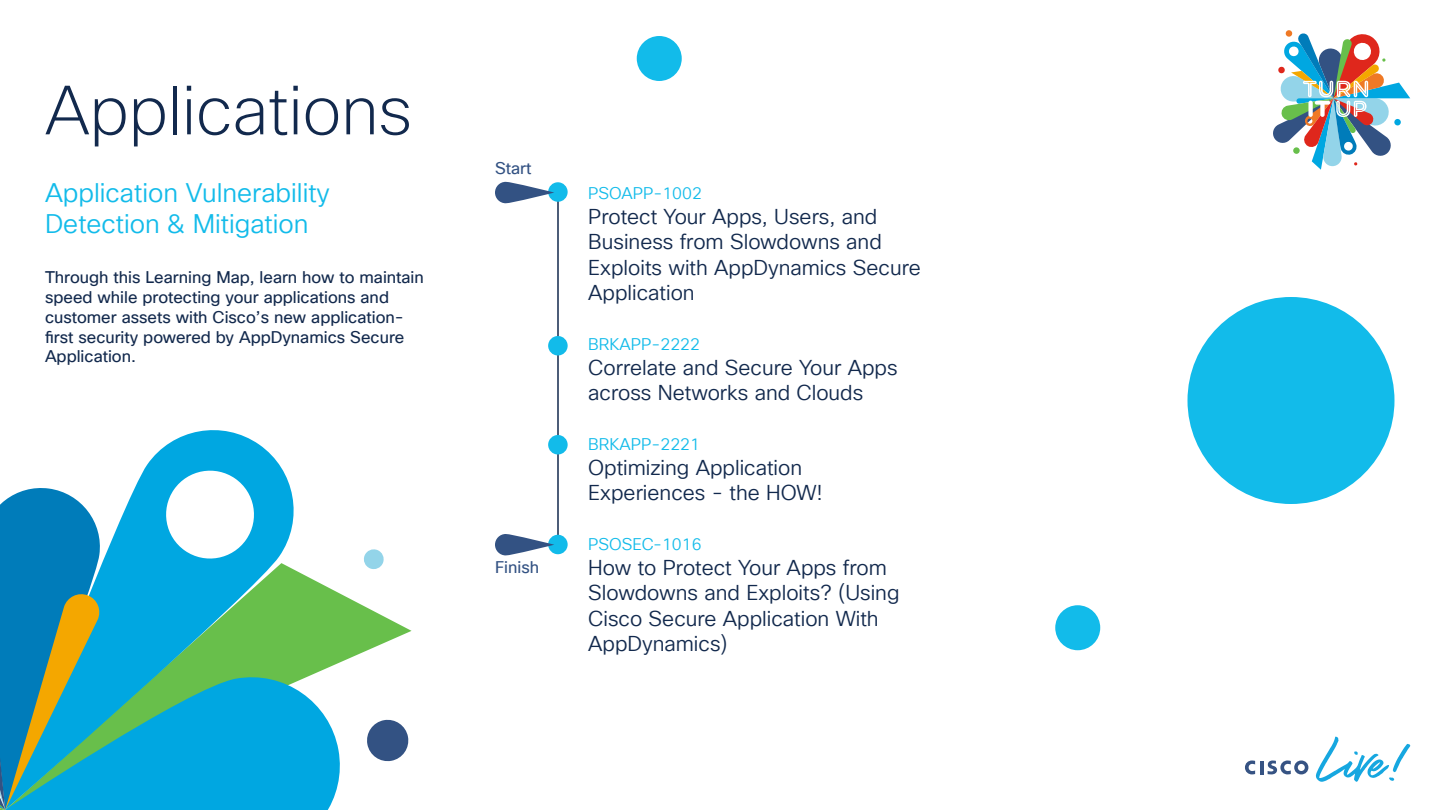
<style>
.page{position:relative;width:1440px;height:810px;background:#fff}
.page>*{position:absolute;margin:0;border:0;box-sizing:border-box;transform-origin:0 0}
.t1{font:200 67.5px "Cisco Sans TT";color:#12294d}
.t2{font:26.25px/31.5px "Cisco Sans TT Light";color:#12bbea}
.t3{font:21px/25.2px "Cisco Sans TT Light";color:#12294d}
.t4{font:16.5px/19.8px "Cisco Sans TT";color:#12294d}
.t5{font:16.5px "Cisco Sans TT Light";color:#12bbea}
.t6{font:16.5px "Cisco Sans TT";color:#335283}
</style>
<div class="page">
<hr style="left:557px;top:191px;width:2px;height:354px;background:#12294d">
<div style="left:548px;top:182px;width:20px;height:20px;background:#12bbea;border-radius:50%"></div>
<div style="left:548px;top:336px;width:20px;height:20px;background:#12bbea;border-radius:50%"></div>
<div style="left:548px;top:435px;width:20px;height:19px;background:#12bbea;border-radius:50%"></div>
<div style="left:548px;top:535px;width:20px;height:19px;background:#12bbea;border-radius:50%"></div>
<svg style="left:495px;top:182px;width:59px;height:21px"></svg>
<div style="left:1188px;top:297px;width:207px;height:207px;background:#12bbea;border-radius:50%"></div>
<div style="left:1055px;top:605px;width:45px;height:45px;background:#12bbea;border-radius:50%"></div>
<div style="left:637px;top:36px;width:45px;height:45px;background:#12bbea;border-radius:50%"></div>
<svg style="left:495px;top:534px;width:59px;height:21px"></svg>
<svg style="left:0;top:434px;width:412px;height:376px"></svg>
<svg style="left:1273px;top:30px;width:137px;height:140px"></svg>
<div style="left:1308px;top:101px;width:5px;height:16px;background:#fff;border-radius:2px"></div>
<svg style="left:1245px;top:760px;width:63px;height:14px"></svg>
<svg style="left:1316px;top:737px;width:94px;height:45px"></svg>
<h1 class="t1" style="left:45px;top:67px;width:369px">Applications</h1>
<p class="t2" style="left:45px;top:178px;width:286px">Application Vulnerability<br>Detection &amp; Mitigation</p>
<p class="t4" style="left:45px;top:268px;width:380px">Through this Learning Map, learn how to maintain speed while protecting your applications and customer assets with Cisco’s new application&shy;first security powered by AppDynamics Secure Application.</p>
<p class="t6" style="left:495px;top:158px;width:38px">Start</p>
<p class="t6" style="left:495px;top:556px;width:46px">Finish</p>
<p class="t5" style="left:588px;top:183px;width:115px">PSOAPP-1002</p>
<p class="t3" style="left:588px;top:205px;width:334px">Protect Your Apps, Users, and<br>Business from Slowdowns and<br>Exploits with AppDynamics Secure<br>Application</p>
<p class="t5" style="left:588px;top:333px;width:113px">BRKAPP-2222</p>
<p class="t3" style="left:588px;top:356px;width:311px">Correlate and Secure Your Apps across Networks and Clouds</p>
<p class="t5" style="left:588px;top:433px;width:113px">BRKAPP-2221</p>
<p class="t3" style="left:588px;top:456px;width:236px">Optimizing Application<br>Experiences - the HOW!</p>
<p class="t5" style="left:588px;top:534px;width:115px">PSOSEC-1016</p>
<p class="t3" style="left:588px;top:556px;width:313px">How to Protect Your Apps from<br>Slowdowns and Exploits? (Using<br>Cisco Secure Application With<br>AppDynamics)</p>
</div>
